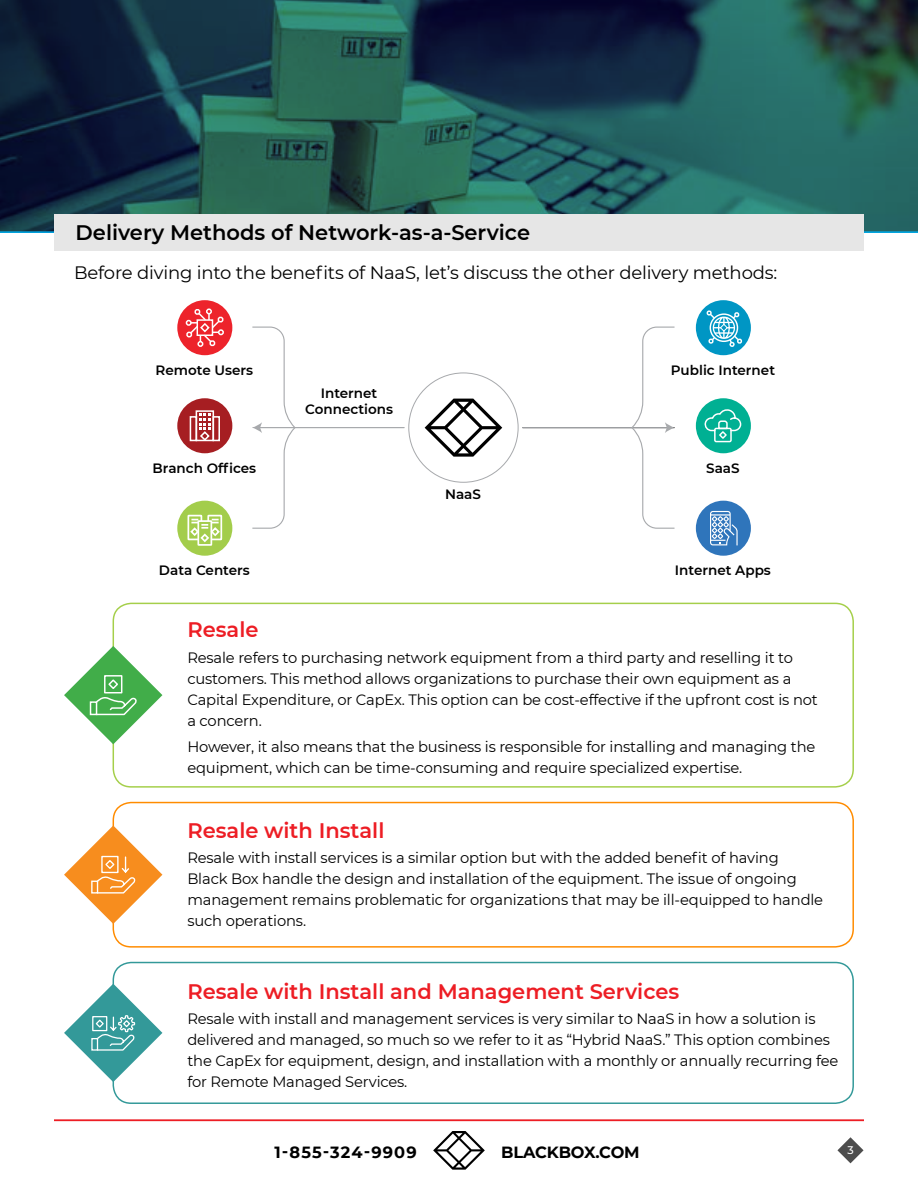
<style>
.page{position:relative;width:918px;height:1188px;background:#fff}
.page>*{position:absolute;margin:0;border:0;box-sizing:border-box;transform-origin:0 0}
.t1{font:600 21px "Montserrat";color:#ed1d24}
.t2{font:600 21px "Montserrat";color:#000}
.t3{font:18px "Montserrat";letter-spacing:-.01em;color:#000}
.t4{font:700 16.2px "Montserrat";letter-spacing:.07em;color:#000}
.t5{font:700 16.2px "Montserrat";letter-spacing:-.005em;color:#000}
.t6{font:15px/21px "Montserrat";letter-spacing:-.01em;color:#000}
.t7{font:600 13.5px/16.2px "Montserrat";color:#000;text-align:center}
.t8{font:500 10.95px "Montserrat";color:#fff}
</style>
<div class="page">
<hr style="left:54px;top:1119px;width:810px;height:2px;background:#ed1d24">
<svg style="left:433px;top:1131px;width:52px;height:39px"></svg>
<svg style="left:837px;top:1137px;width:27px;height:26px"></svg>
<svg style="left:0;top:0;width:918px;height:233px;background:#1d4c50"></svg>
<div style="left:54px;top:214px;width:810px;height:36px;background:#e6e6e6"></div>
<svg style="left:425px;top:399px;width:77px;height:58px"></svg>
<hr style="left:259px;top:427px;width:145px;height:1px;background:#a7a9ac">
<svg style="left:252px;top:326px;width:45px;height:203px"></svg>
<hr style="left:523px;top:427px;width:145px;height:1px;background:#a7a9ac">
<svg style="left:630px;top:326px;width:45px;height:203px"></svg>
<div style="left:177px;top:300px;width:55px;height:55px;background:#ed232b;border-radius:50%"></div>
<svg style="left:185px;top:308px;width:39px;height:40px"></svg>
<div style="left:177px;top:398px;width:55px;height:55px;background:#a61e22;border-radius:50%"></div>
<div style="left:196px;top:410px;width:18px;height:31px;border:2px solid #fff"></div>
<div style="left:190px;top:416px;width:7px;height:25px;border:2px solid #fff"></div>
<div style="left:213px;top:416px;width:7px;height:25px;border:2px solid #fff"></div>
<svg style="left:199px;top:414px;width:12px;height:28px"></svg>
<div style="left:177px;top:501px;width:55px;height:55px;background:#a3cd4b;border-radius:50%"></div>
<div style="left:197px;top:520px;width:15px;height:26px;border:2px solid #fff"></div>
<svg style="left:187px;top:514px;width:36px;height:30px"></svg>
<div style="left:696px;top:300px;width:55px;height:55px;background:#0096c4;border-radius:50%"></div>
<div style="left:696px;top:398px;width:55px;height:55px;background:#00b093;border-radius:50%"></div>
<div style="left:696px;top:501px;width:55px;height:55px;background:#2f75bb;border-radius:50%"></div>
<svg style="left:706px;top:310px;width:37px;height:37px"></svg>
<div style="left:714px;top:428px;width:18px;height:14px;border:1px solid #fff"></div>
<svg style="left:703px;top:407px;width:39px;height:33px"></svg>
<svg style="left:710px;top:511px;width:28px;height:34px"></svg>
<div style="left:113px;top:603px;width:741px;height:185px;border:1px solid #a5cf4a;border-radius:18px"></div>
<svg style="left:64px;top:646px;width:98px;height:98px"></svg>
<div style="left:104px;top:675px;width:18px;height:18px;border:1px solid #fff"></div>
<div style="left:113px;top:802px;width:741px;height:146px;border:1px solid #ff8c00;border-radius:18px"></div>
<svg style="left:64px;top:826px;width:98px;height:98px"></svg>
<div style="left:113px;top:962px;width:741px;height:142px;border:1px solid #399;border-radius:18px"></div>
<svg style="left:64px;top:984px;width:98px;height:98px"></svg>
<h1 class="t2" style="left:76px;top:217px;width:456px">Delivery Methods of Network-as-a-Service</h1>
<p class="t3" style="left:74px;top:260px;width:705px">Before diving into the benefits of NaaS, let’s discuss the other delivery methods:</p>
<p class="t7" style="left:156px;top:361px;width:99px">Remote Users</p>
<p class="t7" style="left:671px;top:361px;width:106px">Public Internet</p>
<p class="t7" style="left:305px;top:385px;width:89px">Internet<br>Connections</p>
<p class="t7" style="left:153px;top:459px;width:105px">Branch Offices</p>
<p class="t7" style="left:706px;top:459px;width:35px">SaaS</p>
<p class="t7" style="left:445px;top:485px;width:37px">NaaS</p>
<p class="t7" style="left:159px;top:562px;width:92px">Data Centers</p>
<p class="t7" style="left:675px;top:562px;width:97px">Internet Apps</p>
<h1 class="t1" style="left:187px;top:615px;width:73px">Resale</h1>
<p class="t6" style="left:187px;top:646px;width:632px">Resale refers to purchasing network equipment from a third party and reselling it to customers. This method allows organizations to purchase their own equipment as a Capital Expenditure, or CapEx. This option can be cost-effective if the upfront cost is not a concern.</p>
<p class="t6" style="left:187px;top:736px;width:630px">However, it also means that the business is responsible for installing and managing the equipment, which can be time-consuming and require specialized expertise.</p>
<h1 class="t1" style="left:187px;top:815px;width:199px">Resale with Install</h1>
<p class="t6" style="left:187px;top:847px;width:637px">Resale with install services is a similar option but with the added benefit of having<br>Black Box handle the design and installation of the equipment. The issue of ongoing management remains problematic for organizations that may be ill-equipped to handle such operations.</p>
<h1 class="t1" style="left:187px;top:977px;width:493px">Resale with Install and Management Services</h1>
<p class="t6" style="left:187px;top:1008px;width:653px">Resale with install and management services is very similar to NaaS in how a solution is delivered and managed, so much so we refer to it as “Hybrid NaaS.” This option combines the CapEx for equipment, design, and installation with a monthly or annually recurring fee for Remote Managed Services.</p>
<p class="t4" style="left:274px;top:1141px;width:144px">1-855-324-9909</p>
<p class="t5" style="left:501px;top:1141px;width:140px">BLACKBOX.COM</p>
<p class="t8" style="left:847px;top:1143px;width:8px">3</p>
</div>
